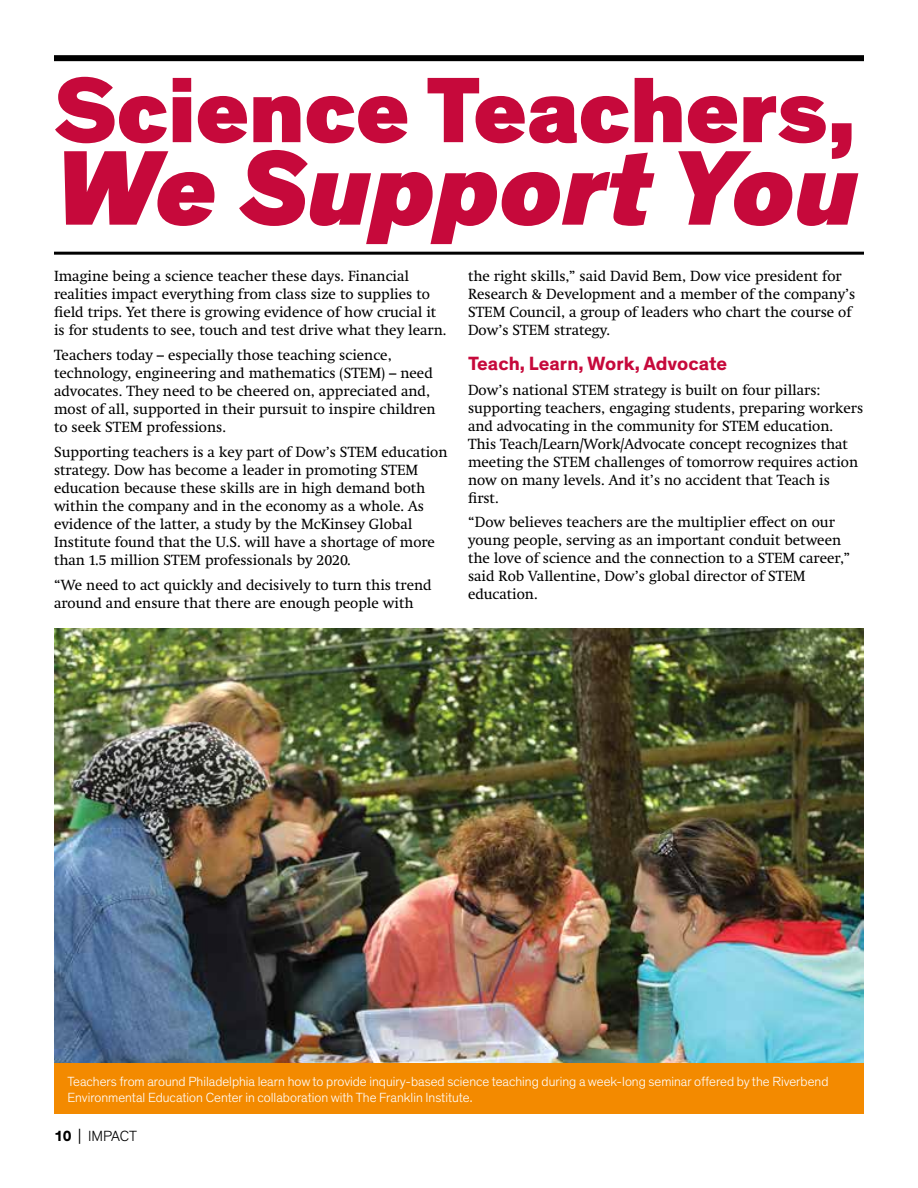
<style>
.page{position:relative;width:918px;height:1188px;background:#fff}
.page>*{position:absolute;margin:0;border:0;box-sizing:border-box;transform-origin:0 0}
.t1{font:italic 900 108px "Dow Corporate";color:#c6093b}
.t2{font:900 94.5px "Dow Corporate";color:#c6093b}
.t3{font:700 19.5px "Dow Corporate";color:#c6093b}
.t4{font:15px/18px "Swift Neue LT Pro";color:#000}
.t5{font:300 15px "Dow Corporate";letter-spacing:-.015em;color:#000}
.t6{font:300 13.5px/16.5px "Dow Corporate";color:#fff}
.s1{font-weight:700}
.s2{font-size:18px}
</style>
<div class="page">
<div style="left:54px;top:55px;width:810px;height:6px;background:#000"></div>
<hr style="left:54px;top:252px;width:810px;height:3px;background:#000">
<img style="left:54px;top:629px;width:810px;height:434px">
<div style="left:54px;top:1063px;width:810px;height:51px;background:#f38a00"></div>
<h2 class="t2" style="left:54px;top:51px;width:803px">Science Teachers,</h2>
<h1 class="t1" style="left:54px;top:120px;width:806px">We Support You</h1>
<p class="t4" style="left:54px;top:267px;width:394px">Imagine being a science teacher these days. Financial realities impact everything from class size to supplies to field trips. Yet there is growing evidence of how crucial it is for students to see, touch and test drive what they learn.</p>
<p class="t4" style="left:54px;top:346px;width:383px">Teachers today – especially those teaching science, technology, engineering and mathematics (STEM) – need advocates. They need to be cheered on, appreciated and, most of all, supported in their pursuit to inspire children to seek STEM professions.</p>
<p class="t4" style="left:54px;top:443px;width:395px">Supporting teachers is a key part of Dow’s STEM education strategy. Dow has become a leader in promoting STEM education because these skills are in high demand both within the company and in the economy as a whole. As evidence of the latter, a study by the McKinsey Global Institute found that the U.S. will have a shortage of more than 1.5 million STEM professionals by 2020.</p>
<p class="t4" style="left:54px;top:576px;width:379px">“We need to act quickly and decisively to turn this trend around and ensure that there are enough people with</p>
<p class="t4" style="left:468px;top:267px;width:389px">the right skills,” said David Bem, Dow vice president for Research &amp; Development and a member of the company’s STEM Council, a group of leaders who chart the course of Dow’s STEM strategy.</p>
<h3 class="t3" style="left:468px;top:351px;width:261px">Teach, Learn, Work, Advocate</h3>
<p class="t4" style="left:468px;top:380px;width:397px">Dow’s national STEM strategy is built on four pillars: supporting teachers, engaging students, preparing workers and advocating in the community for STEM education.<br>This Teach/Learn/Work/Advocate concept recognizes that meeting the STEM challenges of tomorrow requires action now on many levels. And it’s no accident that Teach is first.</p>
<p class="t4" style="left:468px;top:513px;width:384px">“Dow believes teachers are the multiplier effect on our young people, serving as an important conduit between the love of science and the connection to a STEM career,” said Rob Vallentine, Dow’s global director of STEM education.</p>
<p class="t6" style="left:68px;top:1073px;width:763px">Teachers from around Philadelphia learn how to provide inquiry-based science teaching during a week-long seminar offered by the Riverbend<br>Environmental Education Center in collaboration with The Franklin Institute.</p>
<p class="t5" style="left:54px;top:1127px;width:85px"><span class="s1">10</span> <span class="s2">|</span> IMPACT</p>
</div>
